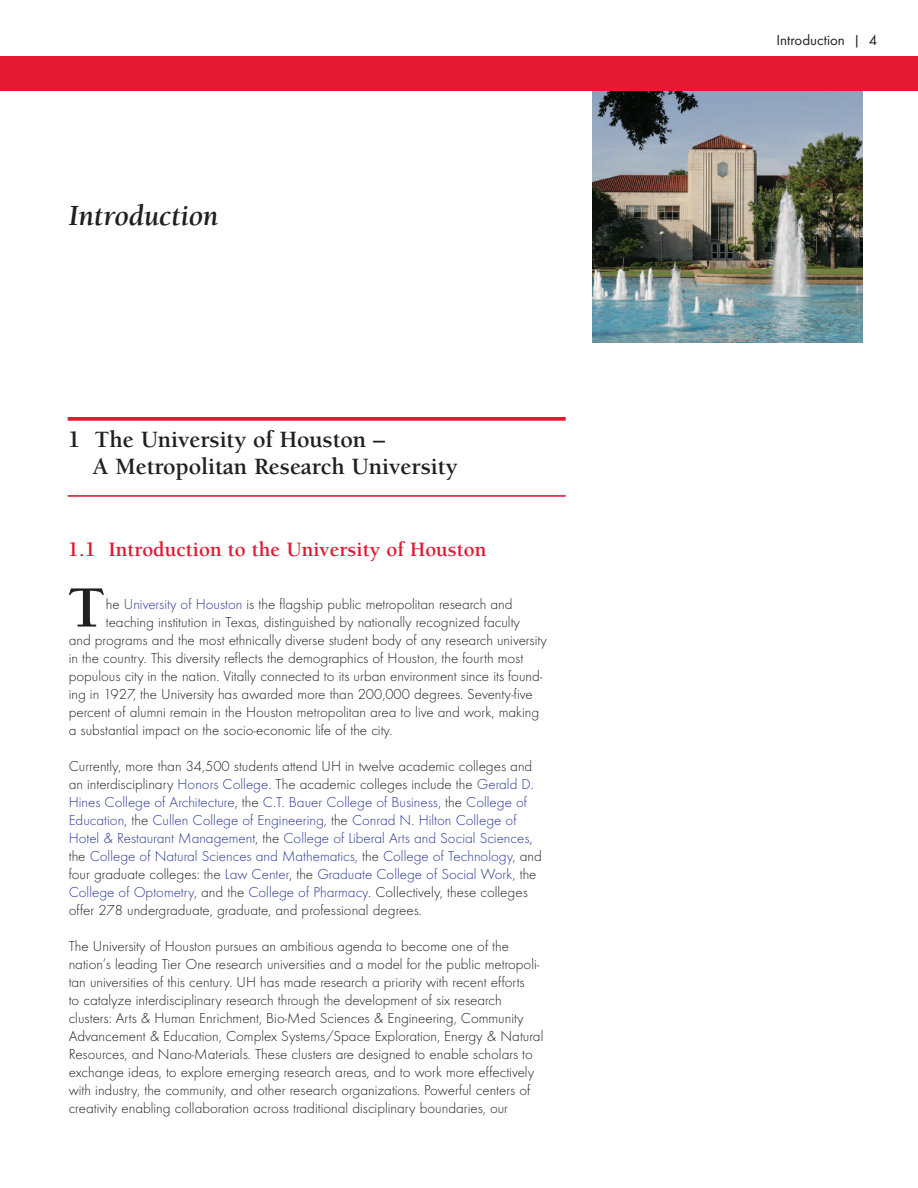
<style>
.page{position:relative;width:918px;height:1188px;background:#fff}
.page>*{position:absolute;margin:0;border:0;box-sizing:border-box;transform-origin:0 0}
.t1{font:700 60px "Berkeley";color:#231f20}
.t2{font:italic 700 30px "Berkeley";letter-spacing:-.005em;color:#231f20}
.t3{font:700 24px/27px "Berkeley";letter-spacing:-.005em;color:#231f20}
.t4{font:700 21px "Berkeley";color:#e41933}
.t5{font:300 15px/18px "Futura T";color:#231f20}
.t6{font:300 15px/18px "Futura T";color:#293795}
.t7{font:15px "Futura T";color:#231f20}
.s1{color:#293795}
.s2{color:#231f20}
</style>
<div class="page">
<img style="left:593px;top:90px;width:270px;height:253px">
<div style="left:0;top:56px;width:918px;height:34px;background:#e41933"></div>
<hr style="left:68px;top:495px;width:498px;height:1px;background:#e41933">
<hr style="left:68px;top:496px;width:498px;height:1px;background:#e41933">
<svg style="left:68px;top:417px;width:498px;height:4px;background:#e5273f"></svg>
<h2 class="t2" style="left:69px;top:204px;width:151px">Introduction</h2>
<h3 class="t3" style="left:93px;top:428px;width:367px;text-indent:-25px">1 The University of Houston –<br>A Metropolitan Research University</h3>
<h3 class="t4" style="left:68px;top:541px;width:420px">1.1 Introduction to the University of Houston</h3>
<h1 class="t1" style="left:68px;top:584px;width:39px">T</h1>
<p class="t5" style="left:106px;top:594px;width:408px">he <span class="s1">University of Houston</span> is the flagship public metropolitan research and</p>
<p class="t5" style="left:106px;top:612px;width:416px">teaching institution in Texas, distinguished by nationally recognized faculty</p>
<p class="t5" style="left:69px;top:630px;width:480px">and programs and the most ethnically diverse student body of any research university</p>
<p class="t5" style="left:69px;top:648px;width:456px">in the country. This diversity reflects the demographics of Houston, the fourth most</p>
<p class="t5" style="left:69px;top:666px;width:475px">populous city in the nation. Vitally connected to its urban environment since its found-</p>
<p class="t5" style="left:69px;top:684px;width:466px">ing in 1927, the University has awarded more than 200,000 degrees. Seventy-five</p>
<p class="t5" style="left:69px;top:702px;width:472px">percent of alumni remain in the Houston metropolitan area to live and work, making</p>
<p class="t5" style="left:69px;top:720px;width:325px">a substantial impact on the socio-economic life of the city.</p>
<p class="t6" style="left:69px;top:756px;width:475px"><span class="s2">Currently, more than 34,500 students attend UH in twelve academic colleges and an interdisciplinary</span> Honors College<span class="s2">. The academic colleges include the</span> Gerald D.<br>Hines College of Architecture<span class="s2">, the</span> C.T. Bauer College of Business<span class="s2">, the</span> College of Education<span class="s2">, the</span> Cullen College of Engineering<span class="s2">, the</span> Conrad N. Hilton College of Hotel &amp; Restaurant Management<span class="s2">, the</span> College of Liberal Arts and Social Sciences<span class="s2">, the</span> College of Natural Sciences and Mathematics<span class="s2">, the</span> College of Technology<span class="s2">, and four graduate colleges: the</span> Law Center<span class="s2">, the</span> Graduate College of Social Work<span class="s2">, the </span>College of Optometry<span class="s2">, and the</span> College of Pharmacy<span class="s2">. Collectively, these colleges offer 278 undergraduate, graduate, and professional degrees.</span></p>
<p class="t5" style="left:69px;top:936px;width:476px">The University of Houston pursues an ambitious agenda to become one of the nation’s leading Tier One research universities and a model for the public metropoli&shy;tan universities of this century. UH has made research a priority with recent efforts<br>to catalyze interdisciplinary research through the development of six research clusters: Arts &amp; Human Enrichment, Bio-Med Sciences &amp; Engineering, Community Advancement &amp; Education, Complex Systems/Space Exploration, Energy &amp; Natural Resources, and Nano-Materials. These clusters are designed to enable scholars to exchange ideas, to explore emerging research areas, and to work more effectively with industry, the community, and other research organizations. Powerful centers of creativity enabling collaboration across traditional disciplinary boundaries, our</p>
<p class="t7" style="left:776px;top:31px;width:103px">Introduction | 4</p>
</div>
